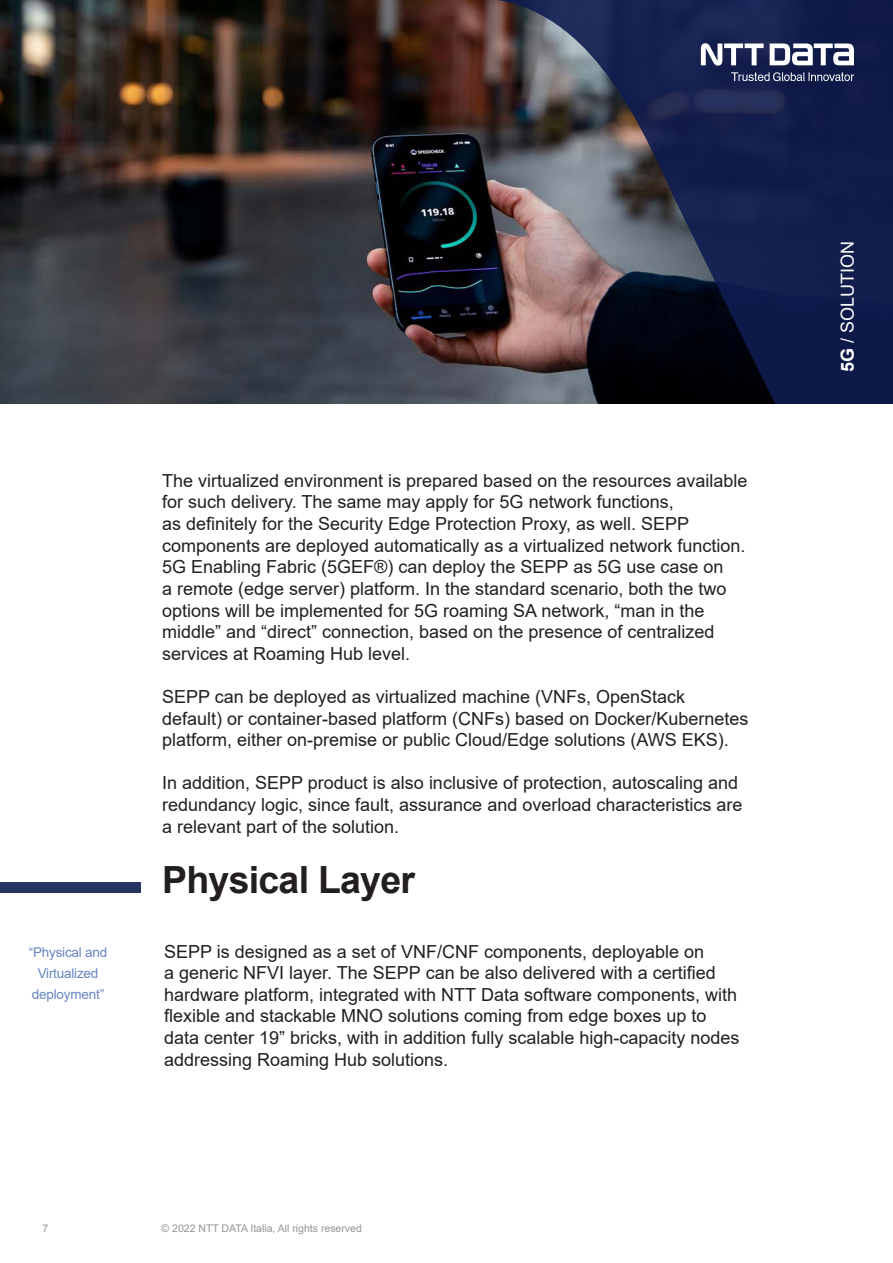
<style>
.page{position:relative;width:893px;height:1263px;background:#fff}
.page>*{position:absolute;margin:0;border:0;box-sizing:border-box;transform-origin:0 0}
.Headline_Chapter_20p{font:700 37.5px "Arial";letter-spacing:-.02em;color:#231f20}
.t1{font:18px/21.6px "Arial";color:#231f20}
.t2{font:18px "Arial";color:#fff}
.Legende_9pt{font:13.5px "Arial";letter-spacing:-.015em;color:#6785c1}
.t3{font:10.5px "Arial";color:#939598}
.s1{font-weight:700}
</style>
<div class="page">
<img style="left:0;top:0;width:497px;height:404px">
<div style="left:0;top:882px;width:141px;height:11px;background:#273361"></div>
<svg style="left:497px;top:0;width:396px;height:404px;background:#313450"></svg>
<svg style="left:701px;top:43px;width:153px;height:38px"></svg>
<p class="t1" style="left:162px;top:470px;width:587px">The virtualized environment is prepared based on the resources available for such delivery. The same may apply for 5G network functions,<br>as definitely for the Security Edge Protection Proxy, as well. SEPP components are deployed automatically as a virtualized network function.<br>5G Enabling Fabric (5GEF®) can deploy the SEPP as 5G use case on<br>a remote (edge server) platform. In the standard scenario, both the two options will be implemented for 5G roaming SA network, “man in the middle” and “direct” connection, based on the presence of centralized services at Roaming Hub level.</p>
<p class="t1" style="left:162px;top:686px;width:588px">SEPP can be deployed as virtualized machine (VNFs, OpenStack default) or container-based platform (CNFs) based on Docker/Kubernetes platform, either on-premise or public Cloud/Edge solutions (AWS EKS).</p>
<p class="t1" style="left:162px;top:772px;width:582px">In addition, SEPP product is also inclusive of protection, autoscaling and redundancy logic, since fault, assurance and overload characteristics are a relevant part of the solution.</p>
<p class="Legende_9pt" style="left:29px;top:943px;width:80px">“Physical and</p>
<p class="Legende_9pt" style="left:38px;top:964px;width:62px">Virtualized</p>
<p class="Legende_9pt" style="left:32px;top:985px;width:74px">deployment”</p>
<p class="Headline_Chapter_20p" style="left:162px;top:853px;width:254px">Physical Layer</p>
<p class="t1" style="left:164px;top:940px;width:577px">SEPP is designed as a set of VNF/CNF components, deployable on<br>a generic NFVI layer. The SEPP can be also delivered with a certified hardware platform, integrated with NTT Data software components, with flexible and stackable MNO solutions coming from edge boxes up to data center 19” bricks, with in addition fully scalable high-capacity nodes addressing Roaming Hub solutions.</p>
<p class="t3" style="left:43px;top:1221px;width:7px">7</p>
<p class="t3" style="left:162px;top:1221px;width:202px">© 2022 NTT DATA Italia, All rights reserved</p>
<p class="t2" style="left:835px;top:372px;width:133px;rotate:-90deg"><span class="s1">5G</span> / SOLUTION</p>
</div>
